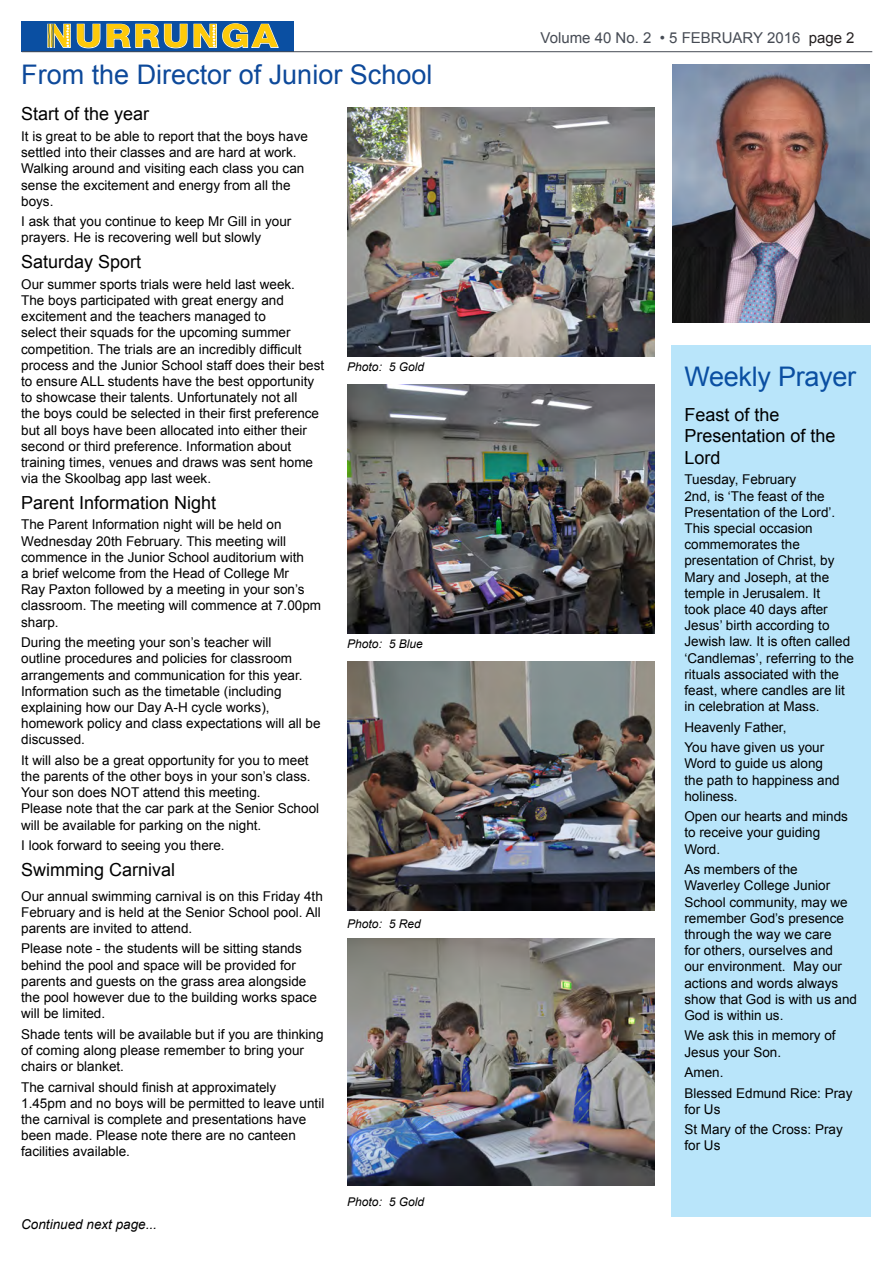
<style>
.page{position:relative;width:893px;height:1263px;background:#fff}
.page>*{position:absolute;margin:0;border:0;box-sizing:border-box;transform-origin:0 0}
.t1{font:800 32.25px "Helvetica Neue";letter-spacing:.075em;color:#feca0a;scale:1.12 1}
.Nurrunga_-body_text{font:27px "Arial";color:#0d499a}
.Nurrunga_-body_text-2{font:27px "Arial";letter-spacing:-.01em;color:#0a4fa2}
.Nurrunga_-body_text-3{font:18px "Arial";color:#000}
.Nurrunga_-_Heading_s{font:18px/21.6px "Arial";color:#000}
.t2{font:15px "Arial";color:#464b54}
.Nurrunga_-body_text-4{font:13.5px/16.2px "Arial";color:#000}
.t3{font:italic 13.5px "Arial";color:#000}
.Body_Text_2{font:italic 12px "Arial";color:#000}
.s1{color:#231f20}
</style>
<div class="page">
<div style="left:22px;top:21px;width:272px;height:31px;background:#0a4fa2"></div>
<svg style="left:47px;top:23px;width:232px;height:26px"></svg>
<hr style="left:22px;top:51px;width:850px;height:1px;background:#464b54">
<div style="left:672px;top:345px;width:199px;height:872px;background:#b9e5fa"></div>
<img style="left:672px;top:64px;width:198px;height:258px">
<img style="left:347px;top:108px;width:308px;height:249px">
<img style="left:347px;top:385px;width:308px;height:249px">
<img style="left:347px;top:662px;width:308px;height:249px">
<img style="left:347px;top:938px;width:308px;height:248px">
<p class="t1" style="left:46px;top:17px;width:209px">NURRUNGA</p>
<p class="Nurrunga_-body_text" style="left:21px;top:57px;width:413px">From the Director of Junior School</p>
<p class="Nurrunga_-body_text-3" style="left:21px;top:102px;width:130px">Start of the year</p>
<p class="Nurrunga_-body_text-4" style="left:21px;top:128px;width:288px">It is great to be able to report that the boys have settled into their classes and are hard at work.<br>Walking around and visiting each class you can sense the excitement and energy from all the boys.</p>
<p class="Nurrunga_-body_text-4" style="left:21px;top:213px;width:272px">I ask that you continue to keep Mr Gill in your prayers. He is recovering well but slowly</p>
<p class="Nurrunga_-body_text-3" style="left:21px;top:250px;width:122px">Saturday Sport</p>
<p class="Nurrunga_-body_text-4" style="left:21px;top:276px;width:304px">Our summer sports trials were held last week.<br>The boys participated with great energy and excitement and the teachers managed to<br>select their squads for the upcoming summer competition. The trials are an incredibly difficult process and the Junior School staff does their best to ensure ALL students have the best opportunity to showcase their talents. Unfortunately not all<br>the boys could be selected in their first preference but all boys have been allocated into either their second or third preference. Information about training times, venues and draws was sent home via the Skoolbag app last week.</p>
<p class="Nurrunga_-body_text-3" style="left:21px;top:491px;width:197px">Parent Information Night</p>
<p class="Nurrunga_-body_text-4" style="left:21px;top:517px;width:301px">The Parent Information night will be held on Wednesday 20th February. This meeting will commence in the Junior School auditorium with<br>a brief welcome from the Head of College Mr<br>Ray Paxton followed by a meeting in your son’s classroom. The meeting will commence at 7.00pm sharp.</p>
<p class="Nurrunga_-body_text-4" style="left:21px;top:634px;width:301px">During the meeting your son’s teacher will<br>outline procedures and policies for classroom arrangements and communication for this year.<br>Information such as the timetable (including explaining how our Day A-H cycle works), homework policy and class expectations will all be discussed.</p>
<p class="Nurrunga_-body_text-4" style="left:21px;top:752px;width:291px">It will also be a great opportunity for you to meet the parents of the other boys in your son’s class.<br>Your son does NOT attend this meeting.</p>
<p class="Nurrunga_-body_text-4" style="left:21px;top:801px;width:299px">Please note that the car park at the Senior School will be available for parking on the night.</p>
<p class="Nurrunga_-body_text-4" style="left:21px;top:837px;width:205px">I look forward to seeing you there.</p>
<p class="Nurrunga_-body_text-3" style="left:21px;top:858px;width:156px">Swimming Carnival</p>
<p class="Nurrunga_-body_text-4" style="left:21px;top:888px;width:303px">Our annual swimming carnival is on this Friday 4th<br>February and is held at the Senior School pool. All parents are invited to attend.</p>
<p class="Nurrunga_-body_text-4" style="left:21px;top:941px;width:297px">Please note - the students will be sitting stands behind the pool and space will be provided for parents and guests on the grass area alongside the pool however due to the building works space will be limited.</p>
<p class="Nurrunga_-body_text-4" style="left:21px;top:1026px;width:304px">Shade tents will be available but if you are thinking of coming along please remember to bring your chairs or blanket.</p>
<p class="Nurrunga_-body_text-4" style="left:21px;top:1079px;width:305px">The carnival should finish at approximately 1.45pm and no boys will be permitted to leave until the carnival is complete and presentations have been made. Please note there are no canteen facilities available.</p>
<p class="t3" style="left:21px;top:1215px;width:137px">Continued next page...</p>
<p class="Body_Text_2" style="left:347px;top:359px;width:78px">Photo: 5 Gold</p>
<p class="Body_Text_2" style="left:347px;top:636px;width:77px">Photo: 5 Blue</p>
<p class="Body_Text_2" style="left:347px;top:916px;width:75px">Photo: 5 Red</p>
<p class="Body_Text_2" style="left:347px;top:1194px;width:78px">Photo: 5 Gold</p>
<p class="t2" style="left:541px;top:28px;width:316px">Volume 40 No. 2 • 5 FEBRUARY 2016 <span class="s1">page 2</span></p>
<p class="Nurrunga_-body_text-2" style="left:684px;top:359px;width:173px">Weekly Prayer</p>
<p class="Nurrunga_-_Heading_s" style="left:684px;top:404px;width:153px">Feast of the<br>Presentation of the<br>Lord</p>
<p class="Nurrunga_-body_text-4" style="left:684px;top:472px;width:171px">Tuesday, February<br>2nd, is ‘The feast of the<br>Presentation of the Lord’.<br>This special occasion commemorates the presentation of Christ, by<br>Mary and Joseph, at the temple in Jerusalem. It<br>took place 40 days after<br>Jesus’ birth according to<br>Jewish law. It is often called ‘Candlemas’, referring to the rituals associated with the feast, where candles are lit in celebration at Mass.</p>
<p class="Nurrunga_-body_text-4" style="left:684px;top:719px;width:104px">Heavenly Father,</p>
<p class="Nurrunga_-body_text-4" style="left:684px;top:739px;width:157px">You have given us your<br>Word to guide us along the path to happiness and holiness.</p>
<p class="Nurrunga_-body_text-4" style="left:684px;top:808px;width:165px">Open our hearts and minds to receive your guiding<br>Word.</p>
<p class="Nurrunga_-body_text-4" style="left:684px;top:861px;width:174px">As members of the<br>Waverley College Junior<br>School community, may we remember God’s presence through the way we care<br>for others, ourselves and<br>our environment. May our actions and words always show that God is with us and<br>God is within us.</p>
<p class="Nurrunga_-body_text-4" style="left:684px;top:1028px;width:153px">We ask this in memory of<br>Jesus your Son.</p>
<p class="Nurrunga_-body_text-4" style="left:684px;top:1064px;width:41px">Amen.</p>
<p class="Nurrunga_-body_text-4" style="left:684px;top:1085px;width:170px">Blessed Edmund Rice: Pray for Us</p>
<p class="Nurrunga_-body_text-4" style="left:684px;top:1121px;width:160px">St Mary of the Cross: Pray for Us</p>
</div>
